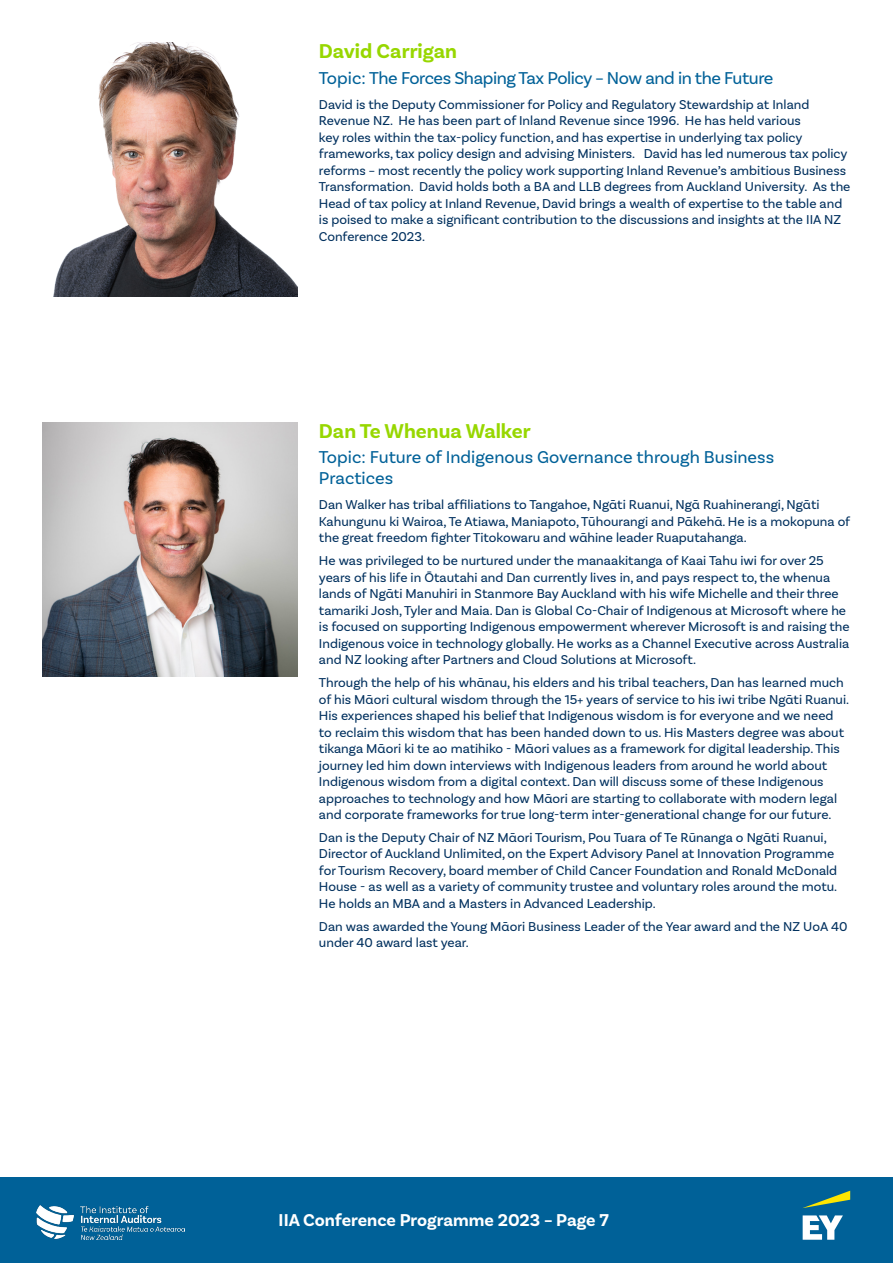
<style>
.page{position:relative;width:893px;height:1263px;background:#fff}
.page>*{position:absolute;margin:0;border:0;box-sizing:border-box;transform-origin:0 0}
.t1{font:700 21px "Basic Sans";color:#97d700}
.t2{font:18px/21px "Basic Sans";letter-spacing:-.005em;color:#006198}
.t3{font:18px "Basic Sans";letter-spacing:-.025em;color:#006198}
.t4{font:700 18px "Basic Sans";color:#fff}
.t5{font:13.5px/16.5px "Basic Sans";color:#00305e}
</style>
<div class="page">
<div style="left:0;top:1178px;width:893px;height:85px;background:#006198"></div>
<img style="left:37px;top:1206px;width:147px;height:33px">
<svg style="left:803px;top:1215px;width:40px;height:25px"></svg>
<svg style="left:803px;top:1191px;width:47px;height:17px"></svg>
<img style="left:53px;top:43px;width:245px;height:253px">
<img style="left:43px;top:422px;width:255px;height:254px">
<h1 class="t1" style="left:319px;top:39px;width:140px">David Carrigan</h1>
<h2 class="t3" style="left:319px;top:67px;width:456px">Topic: The Forces Shaping Tax Policy – Now and in the Future</h2>
<p class="t5" style="left:319px;top:96px;width:533px">David is the Deputy Commissioner for Policy and Regulatory Stewardship at Inland Revenue NZ. He has been part of Inland Revenue since 1996. He has held various<br>key roles within the tax-policy function, and has expertise in underlying tax policy frameworks, tax policy design and advising Ministers. David has led numerous tax policy reforms – most recently the policy work supporting Inland Revenue’s ambitious Business Transformation. David holds both a BA and LLB degrees from Auckland University. As the Head of tax policy at Inland Revenue, David brings a wealth of expertise to the table and is poised to make a significant contribution to the discussions and insights at the IIA NZ Conference 2023.</p>
<h1 class="t1" style="left:319px;top:418px;width:213px">Dan Te Whenua Walker</h1>
<h2 class="t2" style="left:319px;top:447px;width:457px">Topic: Future of Indigenous Governance through Business<br>Practices</h2>
<p class="t5" style="left:319px;top:496px;width:533px">Dan Walker has tribal affiliations to Tangahoe, Ngāti Ruanui, Ngā Ruahinerangi, Ngāti<br>Kahungunu ki Wairoa, Te Atiawa, Maniapoto, Tūhourangi and Pākehā. He is a mokopuna of the great freedom fighter Titokowaru and wāhine leader Ruaputahanga.</p>
<p class="t5" style="left:319px;top:552px;width:532px">He was privileged to be nurtured under the manaakitanga of Kaai Tahu iwi for over 25 years of his life in Ōtautahi and Dan currently lives in, and pays respect to, the whenua lands of Ngāti Manuhiri in Stanmore Bay Auckland with his wife Michelle and their three tamariki Josh, Tyler and Maia. Dan is Global Co-Chair of Indigenous at Microsoft where he is focused on supporting Indigenous empowerment wherever Microsoft is and raising the Indigenous voice in technology globally. He works as a Channel Executive across Australia and NZ looking after Partners and Cloud Solutions at Microsoft.</p>
<p class="t5" style="left:319px;top:674px;width:532px">Through the help of his whānau, his elders and his tribal teachers, Dan has learned much of his Māori cultural wisdom through the 15+ years of service to his iwi tribe Ngāti Ruanui.<br>His experiences shaped his belief that Indigenous wisdom is for everyone and we need to reclaim this wisdom that has been handed down to us. His Masters degree was about tikanga Māori ki te ao matihiko - Māori values as a framework for digital leadership. This journey led him down interviews with Indigenous leaders from around he world about Indigenous wisdom from a digital context. Dan will discuss some of these Indigenous approaches to technology and how Māori are starting to collaborate with modern legal and corporate frameworks for true long-term inter-generational change for our future.</p>
<p class="t5" style="left:319px;top:829px;width:520px">Dan is the Deputy Chair of NZ Māori Tourism, Pou Tuara of Te Rūnanga o Ngāti Ruanui, Director of Auckland Unlimited, on the Expert Advisory Panel at Innovation Programme for Tourism Recovery, board member of Child Cancer Foundation and Ronald McDonald House - as well as a variety of community trustee and voluntary roles around the motu.<br>He holds an MBA and a Masters in Advanced Leadership.</p>
<p class="t5" style="left:319px;top:918px;width:530px">Dan was awarded the Young Māori Business Leader of the Year award and the NZ UoA 40 under 40 award last year.</p>
<h2 class="t4" style="left:279px;top:1208px;width:332px">IIA Conference Programme 2023 – Page 7</h2>
</div>
